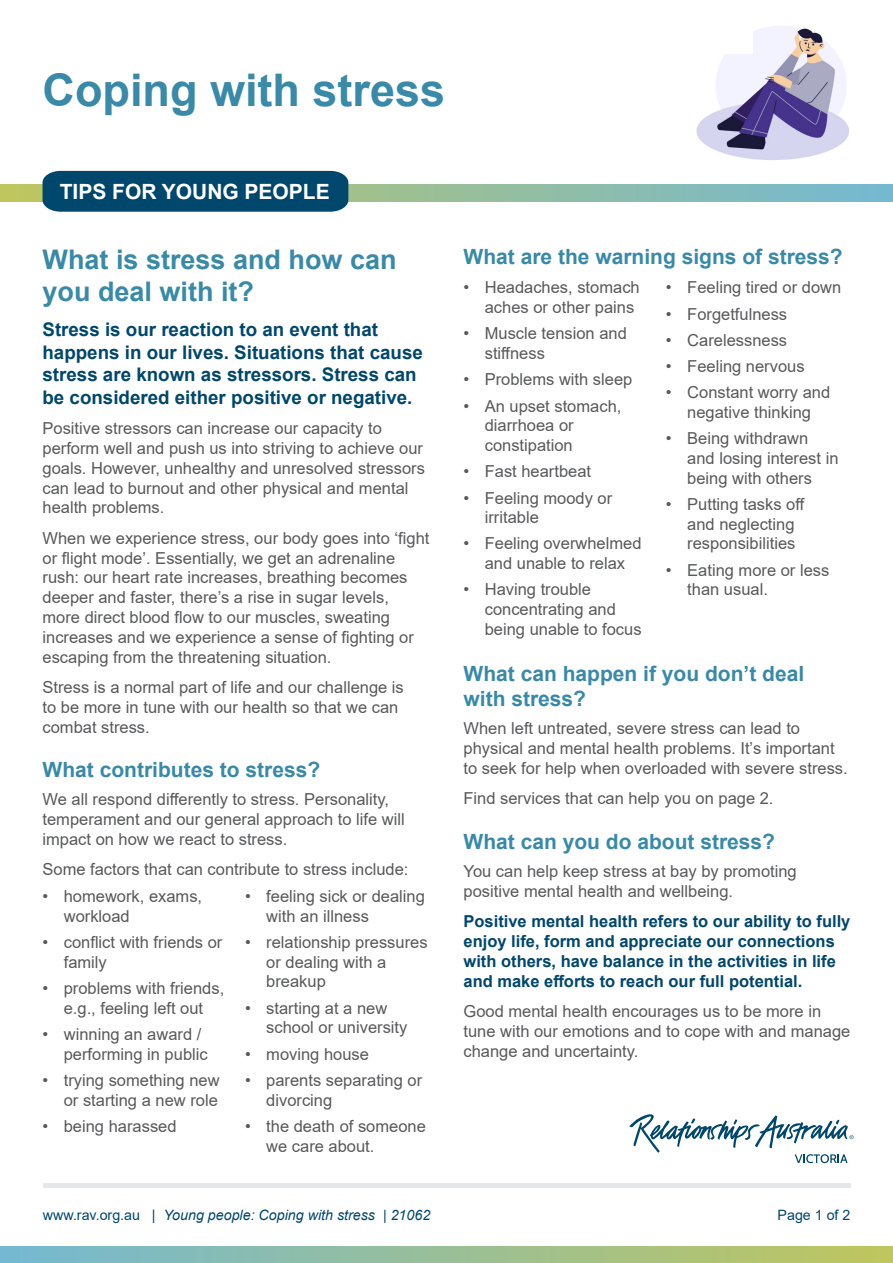
<style>
.page{position:relative;width:893px;height:1263px;background:#fff}
.page>*{position:absolute;margin:0;border:0;box-sizing:border-box;transform-origin:0 0}
.Heading_1{font:700 45px "Arial";color:#3989a9}
.Heading_2{font:700 27px/32.4px "Arial";color:#3989a9}
.Heading_3{font:700 21px/25.2px "Arial";color:#3989a9}
.Tip_Sheet_tag{font:700 21px "Arial";color:#fff}
.Intro_text{font:700 18.75px/22.5px "Arial";color:#00476d}
.t1{font:16.5px/19.8px "Arial";color:#58595b}
.t2{font:700 16.5px/19.8px "Arial";color:#00476d}
.t3{font:italic 14.25px "Arial";color:#00476d}
.t4{font:14.25px "Arial";color:#00476d}
.s1{font-style:normal}
</style>
<div class="page">
<div style="left:0;top:1246px;width:893px;height:17px;background:linear-gradient(to right,#74b8d3,#bfc65e)"></div>
<svg style="left:0;top:185px;width:893px;height:16px;background:#8ebca8"></svg>
<hr style="left:43px;top:1184px;width:807px;height:4px;background:#e6e7e8">
<img style="left:696px;top:26px;width:153px;height:134px">
<div style="left:694px;top:26px;width:58px;height:28px;background:#fff"></div>
<div style="left:43px;top:171px;width:305px;height:41px;background:#00476d"></div>
<svg style="left:629px;top:1114px;width:225px;height:49px"></svg>
<p class="Heading_1" style="left:43px;top:58px;width:404px">Coping with stress</p>
<p class="Tip_Sheet_tag" style="left:60px;top:177px;width:272px">TIPS FOR YOUNG PEOPLE</p>
<p class="Heading_2" style="left:43px;top:243px;width:356px">What is stress and how can you deal with it?</p>
<p class="Intro_text" style="left:43px;top:319px;width:382px">Stress is our reaction to an event that happens in our lives. Situations that cause stress are known as stressors. Stress can be considered either positive or negative.</p>
<p class="t1" style="left:43px;top:418px;width:384px">Positive stressors can increase our capacity to perform well and push us into striving to achieve our goals. However, unhealthy and unresolved stressors can lead to burnout and other physical and mental health problems.</p>
<p class="t1" style="left:43px;top:528px;width:388px">When we experience stress, our body goes into ‘fight or flight mode’. Essentially, we get an adrenaline rush: our heart rate increases, breathing becomes deeper and faster, there’s a rise in sugar levels, more direct blood flow to our muscles, sweating increases and we experience a sense of fighting or escaping from the threatening situation.</p>
<p class="t1" style="left:43px;top:677px;width:363px">Stress is a normal part of life and our challenge is to be more in tune with our health so that we can combat stress.</p>
<p class="Heading_3" style="left:43px;top:757px;width:279px">What contributes to stress?</p>
<p class="t1" style="left:43px;top:789px;width:364px">We all respond differently to stress. Personality, temperament and our general approach to life will impact on how we react to stress.</p>
<p class="t1" style="left:43px;top:859px;width:367px">Some factors that can contribute to stress include:</p>
<p class="t1" style="left:64px;top:886px;width:140px;text-indent:-21px">• homework, exams, workload</p>
<p class="t1" style="left:64px;top:932px;width:160px;text-indent:-21px">• conflict with friends or family</p>
<p class="t1" style="left:43px;top:978px;width:183px;text-align:center">• problems with friends, e.g., feeling left out</p>
<p class="t1" style="left:64px;top:1024px;width:145px;text-indent:-21px">• winning an award / performing in public</p>
<p class="t1" style="left:43px;top:1070px;width:179px;text-align:right">• trying something new or starting a new role</p>
<p class="t1" style="left:43px;top:1116px;width:136px">• being harassed</p>
<p class="t1" style="left:266px;top:886px;width:160px;text-indent:-21px">• feeling sick or dealing with an illness</p>
<p class="t1" style="left:266px;top:932px;width:163px;text-indent:-21px">• relationship pressures or dealing with a breakup</p>
<p class="t1" style="left:266px;top:998px;width:143px;text-indent:-21px">• starting at a new school or university</p>
<p class="t1" style="left:245px;top:1044px;width:125px">• moving house</p>
<p class="t1" style="left:266px;top:1070px;width:157px;text-indent:-21px">• parents separating or divorcing</p>
<p class="t1" style="left:266px;top:1116px;width:161px;text-indent:-21px">• the death of someone we care about.</p>
<p class="Heading_3" style="left:463px;top:244px;width:381px">What are the warning signs of stress?</p>
<p class="t1" style="left:485px;top:278px;width:156px;text-indent:-21px">• Headaches, stomach aches or other pains</p>
<p class="t1" style="left:485px;top:324px;width:144px;text-indent:-21px">• Muscle tension and stiffness</p>
<p class="t1" style="left:463px;top:370px;width:170px">• Problems with sleep</p>
<p class="t1" style="left:485px;top:396px;width:138px;text-indent:-21px">• An upset stomach, diarrhoea or constipation</p>
<p class="t1" style="left:463px;top:461px;width:129px">• Fast heartbeat</p>
<p class="t1" style="left:485px;top:488px;width:129px;text-indent:-21px">• Feeling moody or irritable</p>
<p class="t1" style="left:463px;top:534px;width:180px;text-align:center">• Feeling overwhelmed and unable to relax</p>
<p class="t1" style="left:485px;top:580px;width:158px;text-indent:-21px">• Having trouble concentrating and being unable to focus</p>
<p class="t1" style="left:666px;top:278px;width:177px">• Feeling tired or down</p>
<p class="t1" style="left:666px;top:304px;width:123px">• Forgetfulness</p>
<p class="t1" style="left:666px;top:330px;width:123px">• Carelessness</p>
<p class="t1" style="left:666px;top:356px;width:140px">• Feeling nervous</p>
<p class="t1" style="left:666px;top:382px;width:166px;text-align:center">• Constant worry and negative thinking</p>
<p class="t1" style="left:687px;top:428px;width:153px;text-indent:-21px">• Being withdrawn and losing interest in being with others</p>
<p class="t1" style="left:687px;top:494px;width:119px;text-indent:-21px">• Putting tasks off and neglecting responsibilities</p>
<p class="t1" style="left:687px;top:560px;width:144px;text-indent:-21px">• Eating more or less than usual.</p>
<p class="Heading_3" style="left:463px;top:661px;width:342px">What can happen if you don’t deal with stress?</p>
<p class="t1" style="left:463px;top:718px;width:386px">When left untreated, severe stress can lead to physical and mental health problems. It’s important to seek for help when overloaded with severe stress.</p>
<p class="t1" style="left:463px;top:788px;width:312px">Find services that can help you on page 2.</p>
<p class="Heading_3" style="left:463px;top:829px;width:313px">What can you do about stress?</p>
<p class="t1" style="left:463px;top:861px;width:335px">You can help keep stress at bay by promoting positive mental health and wellbeing.</p>
<p class="t2" style="left:463px;top:912px;width:388px">Positive mental health refers to our ability to fully enjoy life, form and appreciate our connections with others, have balance in the activities in life and make efforts to reach our full potential.</p>
<p class="t1" style="left:463px;top:1001px;width:388px">Good mental health encourages us to be more in tune with our emotions and to cope with and manage change and uncertainty.</p>
<p class="t3" style="left:43px;top:1206px;width:389px"><span class="s1">www.rav.org.au |</span> Young people: Coping with stress | 21062</p>
<p class="t4" style="left:778px;top:1205px;width:74px">Page 1 of 2</p>
</div>
